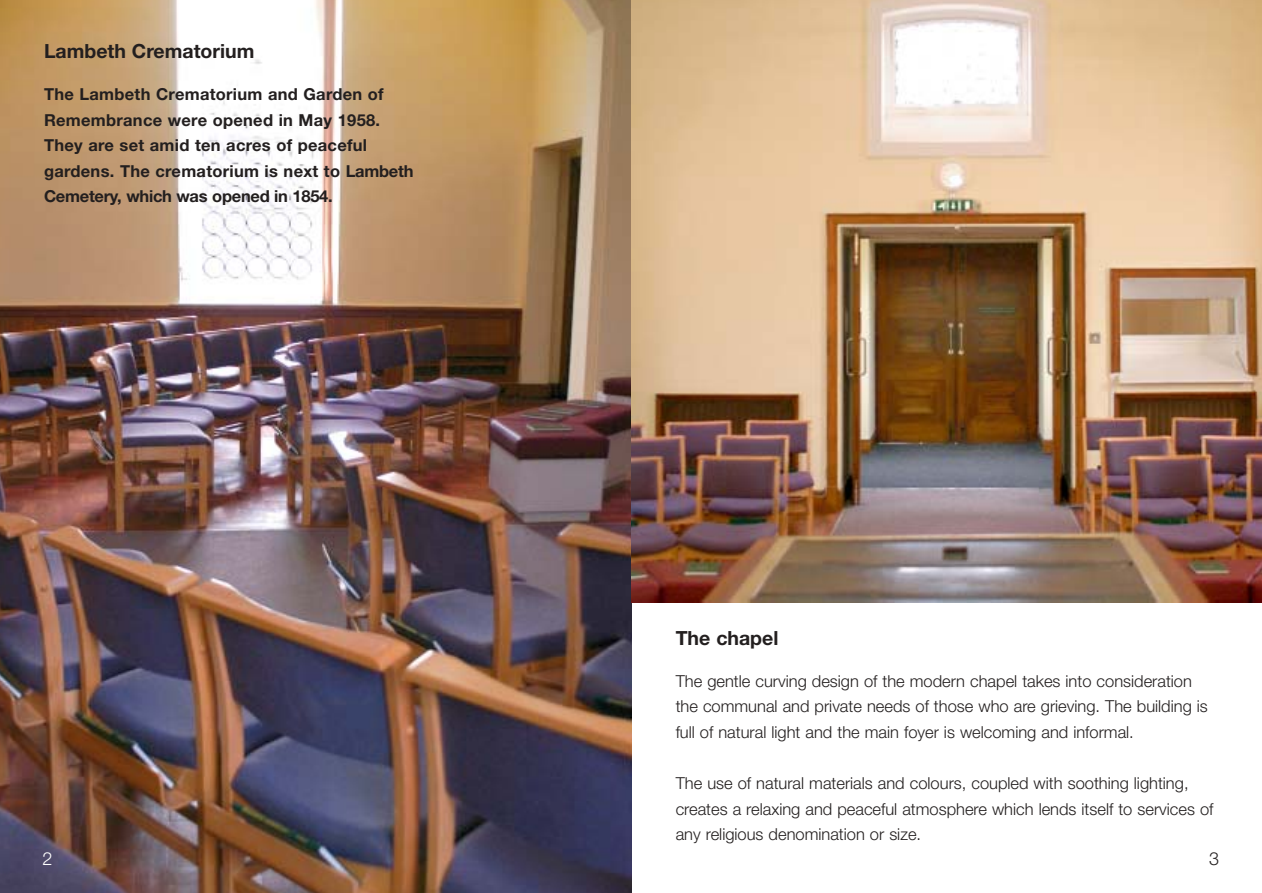
<style>
.page{position:relative;width:1262px;height:893px;background:#fff}
.page>*{position:absolute;margin:0;border:0;box-sizing:border-box;transform-origin:0 0}
.t1{font:700 19.5px "Helvetica Neue";color:#231f1f}
.t2{font:300 18px "Helvetica Neue";color:#fff}
.t3{font:300 18px "Helvetica Neue";color:#231f1f}
.t4{font:300 16.5px/25.5px "Helvetica Neue";color:#231f1f}
.t5{font:700 16.5px/25.5px "Helvetica Neue";letter-spacing:.015em;color:#231f1f}
</style>
<div class="page">
<img style="left:0;top:0;width:631px;height:892px">
<img style="left:631px;top:0;width:631px;height:602px">
<p class="t1" style="left:44px;top:44px;width:212px">Lambeth Crematorium</p>
<p class="t5" style="left:44px;top:83px;width:371px">The Lambeth Crematorium and Garden of Remembrance were opened in May 1958.<br>They are set amid ten acres of peaceful gardens. The crematorium is next to Lambeth Cemetery, which was opened in 1854.</p>
<p class="t1" style="left:675px;top:631px;width:104px">The chapel</p>
<p class="t4" style="left:675px;top:670px;width:533px">The gentle curving design of the modern chapel takes into consideration the communal and private needs of those who are grieving. The building is full of natural light and the main foyer is welcoming and informal.</p>
<p class="t4" style="left:675px;top:772px;width:539px">The use of natural materials and colours, coupled with soothing lighting, creates a relaxing and peaceful atmosphere which lends itself to services of any religious denomination or size.</p>
<p class="t2" style="left:43px;top:852px;width:12px">2</p>
<p class="t3" style="left:1209px;top:852px;width:12px">3</p>
</div>
